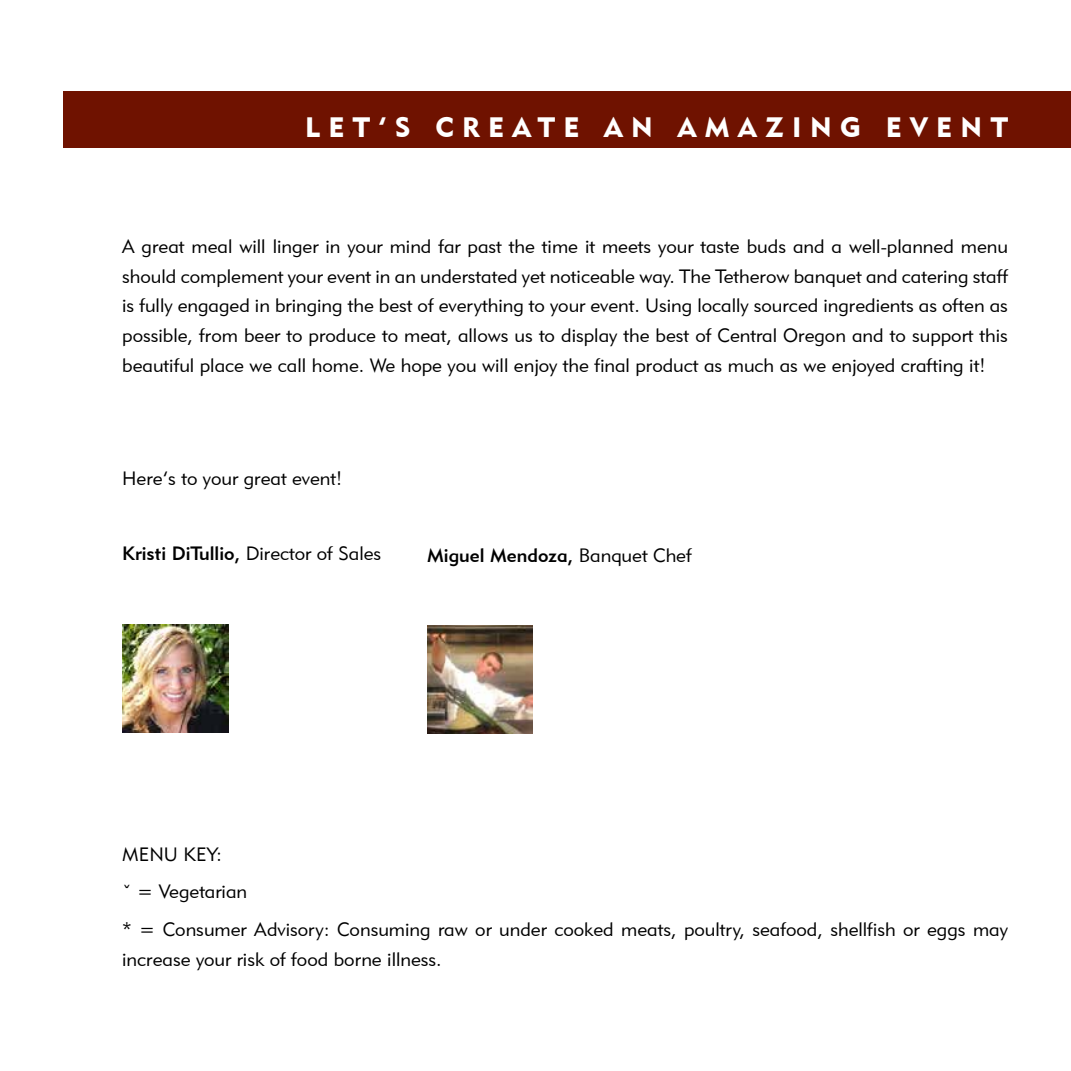
<style>
.page{position:relative;width:1071px;height:1071px;background:#fff}
.page>*{position:absolute;margin:0;border:0;box-sizing:border-box;transform-origin:0 0}
.t1{font:28px "Geometric 415 BT Black A";letter-spacing:.3em;color:#fff}
.t2{font:19.25px/29.8px "Geometric 415 BT Lite A";color:#000;text-align:justify}
.t3{font:19.25px "Geometric 415 BT Medium A";color:#000}
.s1{font-family:"Geometric 415 BT Lite A"}
</style>
<div class="page">
<div style="left:63px;top:91px;width:1008px;height:56px;background:#6f1200"></div>
<img style="left:122px;top:624px;width:106px;height:109px">
<img style="left:427px;top:626px;width:106px;height:108px">
<h1 class="t1" style="left:305px;top:110px;width:704px">LET’S CREATE AN AMAZING EVENT</h1>
<p class="t2" style="left:122px;top:231px;width:887px">A great meal will linger in your mind far past the time it meets your taste buds and a well-planned menu should complement your event in an understated yet noticeable way. The Tetherow banquet and catering staff is fully engaged in bringing the best of everything to your event. Using locally sourced ingredients as often as possible, from beer to produce to meat, allows us to display the best of Central Oregon and to support this beautiful place we call home. We hope you will enjoy the final product as much as we enjoyed crafting it!</p>
<p class="t2" style="left:122px;top:463px;width:221px">Here’s to your great event!</p>
<p class="t3" style="left:122px;top:541px;width:261px">Kristi DiTullio, <span class="s1">Director of Sales</span></p>
<p class="t3" style="left:427px;top:544px;width:266px">Miguel Mendoza, <span class="s1">Banquet Chef</span></p>
<p class="t2" style="left:122px;top:835px;width:887px;line-height:37.6px;text-align:left">MENU KEY:<br>ˇ = Vegetarian<br>* = Consumer Advisory: Consuming raw or under cooked meats, poultry, seafood, shellfish or eggs may</p>
<p class="t2" style="left:122px;top:944px;width:321px">increase your risk of food borne illness.</p>
</div>
